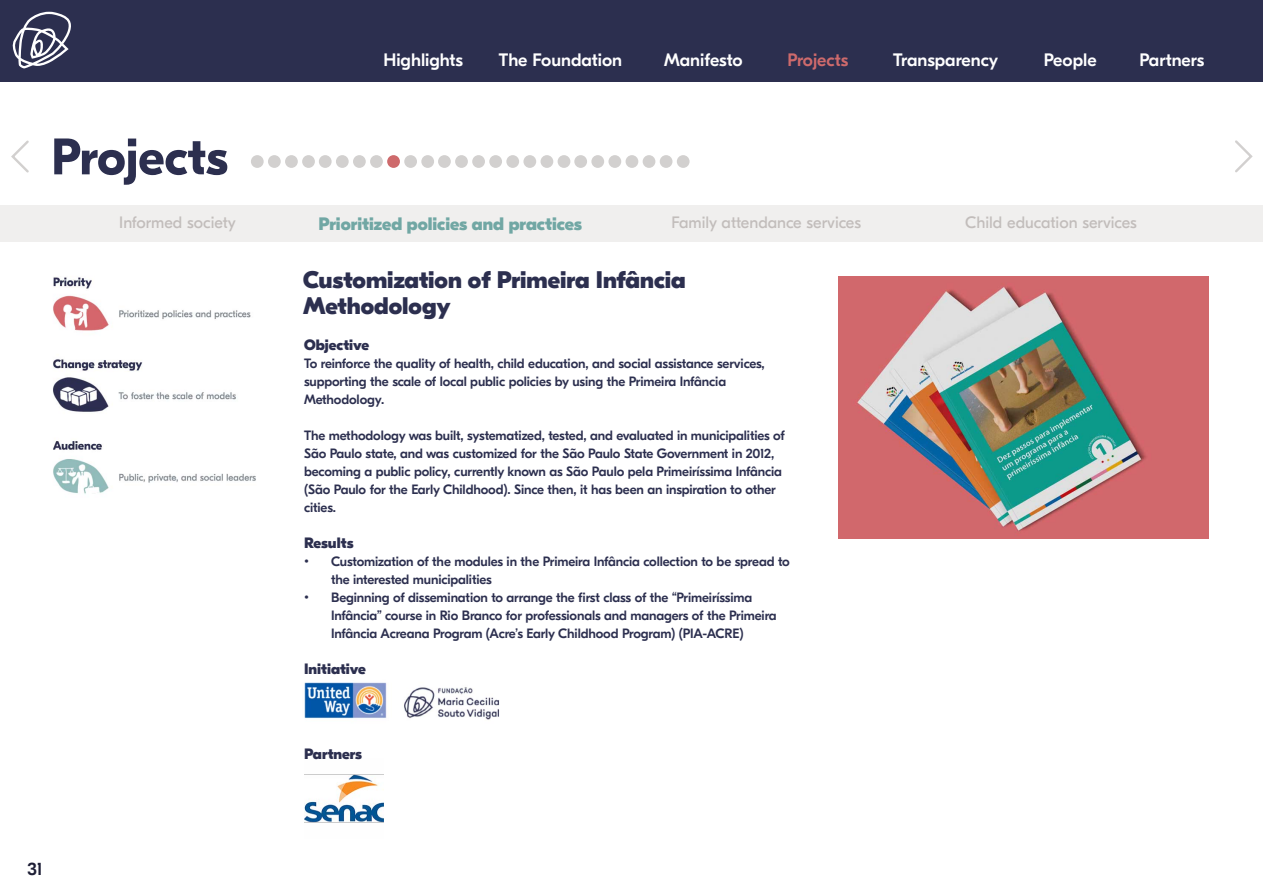
<style>
.page{position:relative;width:1263px;height:893px;background:#fff}
.page>*{position:absolute;margin:0;border:0;box-sizing:border-box;transform-origin:0 0}
.t1{font:700 51.15px "GT Eesti Pro Display";color:#2c2f4f}
.t2{font:800 24px/25.5px "GT Eesti Pro Display";color:#2c2f4f}
.t3{font:500 18px "GT Eesti Pro Display";color:#fff}
.t4{font:800 18px "GT Eesti Pro Display";color:#71a7a4}
.t5{font:500 18px "GT Eesti Pro Display";color:#ce6a6c}
.t6{font:500 18px "GT Eesti Pro Display";color:#1d1e35}
.t7{font:16.5px "GT Eesti Pro Display";color:#c2bdbb}
.t8{font:800 15px "GT Eesti Pro Display";color:#2c2f4f}
.t9{font:500 13.5px/18px "GT Eesti Pro Display";letter-spacing:-.01em;color:#2c2f4f}
</style>
<div class="page">
<svg style="left:1235px;top:140px;width:18px;height:33px"></svg>
<svg style="left:11px;top:140px;width:18px;height:33px"></svg>
<div style="left:0;top:205px;width:1263px;height:37px;background:#f0efee"></div>
<img style="left:838px;top:277px;width:371px;height:261px">
<img style="left:304px;top:774px;width:80px;height:49px">
<img style="left:304px;top:682px;width:83px;height:37px">
<img style="left:404px;top:687px;width:95px;height:33px">
<div style="left:387px;top:155px;width:13px;height:13px;background:#ce6a6c;border-radius:50%"></div>
<div style="left:268px;top:155px;width:13px;height:13px;background:#d2d0cf;border-radius:50%"></div>
<div style="left:540px;top:155px;width:13px;height:13px;background:#d2d0cf;border-radius:50%"></div>
<div style="left:404px;top:155px;width:13px;height:13px;background:#d2d0cf;border-radius:50%"></div>
<div style="left:660px;top:155px;width:12px;height:13px;background:#d2d0cf;border-radius:50%"></div>
<div style="left:336px;top:155px;width:13px;height:13px;background:#d2d0cf;border-radius:50%"></div>
<div style="left:608px;top:155px;width:13px;height:13px;background:#d2d0cf;border-radius:50%"></div>
<div style="left:472px;top:155px;width:13px;height:13px;background:#d2d0cf;border-radius:50%"></div>
<div style="left:489px;top:155px;width:13px;height:13px;background:#d2d0cf;border-radius:50%"></div>
<div style="left:506px;top:155px;width:13px;height:13px;background:#d2d0cf;border-radius:50%"></div>
<div style="left:251px;top:155px;width:13px;height:13px;background:#d2d0cf;border-radius:50%"></div>
<div style="left:523px;top:155px;width:13px;height:13px;background:#d2d0cf;border-radius:50%"></div>
<div style="left:370px;top:155px;width:13px;height:13px;background:#d2d0cf;border-radius:50%"></div>
<div style="left:643px;top:155px;width:12px;height:13px;background:#d2d0cf;border-radius:50%"></div>
<div style="left:319px;top:155px;width:13px;height:13px;background:#d2d0cf;border-radius:50%"></div>
<div style="left:591px;top:155px;width:13px;height:13px;background:#d2d0cf;border-radius:50%"></div>
<div style="left:455px;top:155px;width:13px;height:13px;background:#d2d0cf;border-radius:50%"></div>
<div style="left:285px;top:155px;width:13px;height:13px;background:#d2d0cf;border-radius:50%"></div>
<div style="left:558px;top:155px;width:12px;height:13px;background:#d2d0cf;border-radius:50%"></div>
<div style="left:421px;top:155px;width:13px;height:13px;background:#d2d0cf;border-radius:50%"></div>
<div style="left:677px;top:155px;width:12px;height:13px;background:#d2d0cf;border-radius:50%"></div>
<div style="left:353px;top:155px;width:13px;height:13px;background:#d2d0cf;border-radius:50%"></div>
<div style="left:625px;top:155px;width:13px;height:13px;background:#d2d0cf;border-radius:50%"></div>
<div style="left:302px;top:155px;width:13px;height:13px;background:#d2d0cf;border-radius:50%"></div>
<div style="left:574px;top:155px;width:13px;height:13px;background:#d2d0cf;border-radius:50%"></div>
<div style="left:438px;top:155px;width:13px;height:13px;background:#d2d0cf;border-radius:50%"></div>
<div style="left:0;top:0;width:1263px;height:81px;background:#2c2f4f"></div>
<svg style="left:12px;top:12px;width:59px;height:56px"></svg>
<img style="left:53px;top:277px;width:203px;height:217px">
<h1 class="t1" style="left:51px;top:128px;width:178px">Projects</h1>
<h3 class="t3" style="left:383px;top:50px;width:81px">Highlights</h3>
<h3 class="t3" style="left:499px;top:50px;width:125px">The Foundation</h3>
<h3 class="t3" style="left:664px;top:50px;width:80px">Manifesto</h3>
<h3 class="t5" style="left:787px;top:50px;width:62px">Projects</h3>
<h3 class="t3" style="left:893px;top:50px;width:107px">Transparency</h3>
<h3 class="t3" style="left:1044px;top:50px;width:54px">People</h3>
<h3 class="t3" style="left:1139px;top:50px;width:66px">Partners</h3>
<p class="t7" style="left:119px;top:214px;width:118px">Informed society</p>
<h3 class="t4" style="left:318px;top:213px;width:265px">Prioritized policies and practices</h3>
<p class="t7" style="left:671px;top:214px;width:191px">Family attendance services</p>
<p class="t7" style="left:965px;top:213px;width:173px">Child education services</p>
<h2 class="t2" style="left:303px;top:268px;width:384px">Customization of Primeira Infância<br>Methodology</h2>
<p class="t8" style="left:304px;top:336px;width:66px">Objective</p>
<p class="t9" style="left:304px;top:354px;width:462px">To reinforce the quality of health, child education, and social assistance services, supporting the scale of local public policies by using the Primeira Infância<br>Methodology.</p>
<p class="t9" style="left:304px;top:426px;width:482px">The methodology was built, systematized, tested, and evaluated in municipalities of São Paulo state, and was customized for the São Paulo State Government in 2012, becoming a public policy, currently known as São Paulo pela Primeiríssima Infância (São Paulo for the Early Childhood). Since then, it has been an inspiration to other cities.</p>
<p class="t8" style="left:304px;top:534px;width:51px">Results</p>
<p class="t9" style="left:331px;top:552px;width:460px;text-indent:-27px">• Customization of the modules in the Primeira Infância collection to be spread to the interested municipalities</p>
<p class="t9" style="left:331px;top:588px;width:447px;text-indent:-27px">• Beginning of dissemination to arrange the first class of the “Primeiríssima<br>Infância” course in Rio Branco for professionals and managers of the Primeira<br>Infância Acreana Program (Acre’s Early Childhood Program) (PIA-ACRE)</p>
<p class="t8" style="left:304px;top:660px;width:63px">Initiative</p>
<p class="t8" style="left:304px;top:745px;width:59px">Partners</p>
<h3 class="t6" style="left:27px;top:859px;width:17px">31</h3>
</div>
